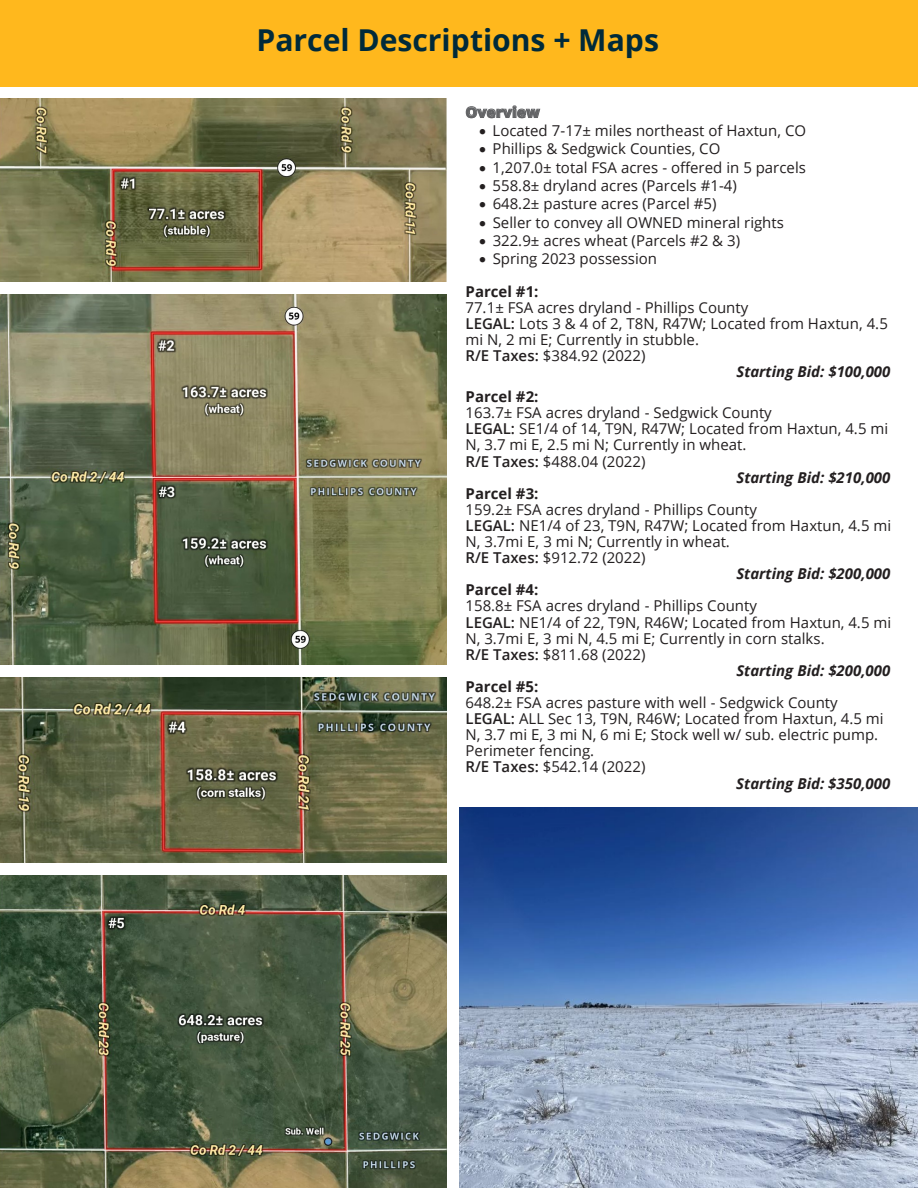
<style>
.page{position:relative;width:918px;height:1188px;background:#fff}
.page>*{position:absolute;margin:0;border:0;box-sizing:border-box;transform-origin:0 0}
.t1{font:700 30.15px "Open Sans";color:#002a3a}
.t2{font:15px/32.2px "Open Sans";color:#231f20}
.t3{font:italic 700 15px "Open Sans";color:#231f20}
.t4{font:700 15px "Open Sans";color:#231f20}
.t5{font:800 15px "Open Sans";color:#636466}
.s1{font-weight:700}
.s2{font-weight:600}
</style>
<div class="page">
<div style="left:0;top:0;width:918px;height:86px;background:#ffb81d"></div>
<img style="left:0;top:99px;width:446px;height:183px">
<img style="left:0;top:294px;width:446px;height:371px">
<img style="left:0;top:875px;width:446px;height:313px">
<img style="left:0;top:677px;width:446px;height:186px">
<img style="left:459px;top:808px;width:459px;height:380px">
<h1 class="t1" style="left:256px;top:19px;width:404px">Parcel Descriptions + Maps</h1>
<p class="t5" style="left:466px;top:101px;width:76px">Overview</p>
<p class="t2" style="left:479px;top:114px;width:329px">• Located 7-17± miles northeast of Haxtun, CO</p>
<p class="t2" style="left:479px;top:132px;width:243px">• Phillips &amp; Sedgwick Counties, CO</p>
<p class="t2" style="left:479px;top:151px;width:328px">• 1,207.0± total FSA acres - offered in 5 parcels</p>
<p class="t2" style="left:479px;top:169px;width:259px">• 558.8± dryland acres (Parcels #1-4)</p>
<p class="t2" style="left:479px;top:187px;width:239px">• 648.2± pasture acres (Parcel #5)</p>
<p class="t2" style="left:479px;top:206px;width:306px">• Seller to convey all OWNED mineral rights</p>
<p class="t2" style="left:479px;top:224px;width:263px">• 322.9± acres wheat (Parcels #2 &amp; 3)</p>
<p class="t2" style="left:466px;top:242px;width:193px;text-indent:14px">• Spring 2023 possession<br><span class="s1">Parcel #1:</span></p>
<p class="t2" style="left:466px;top:291px;width:284px">77.1± FSA acres dryland - Phillips County</p>
<p class="t2" style="left:466px;top:307px;width:424px"><span class="s2">LEGAL:</span> Lots 3 &amp; 4 of 2, T8N, R47W; Located from Haxtun, 4.5</p>
<p class="t2" style="left:466px;top:323px;width:235px">mi N, 2 mi E; Currently in stubble.</p>
<p class="t2" style="left:466px;top:339px;width:181px"><span class="s2">R/E Taxes:</span> $384.92 (2022)</p>
<p class="t3" style="left:736px;top:361px;width:156px">Starting Bid: $100,000</p>
<p class="t4" style="left:466px;top:386px;width:74px">Parcel #2:</p>
<p class="t2" style="left:466px;top:396px;width:308px">163.7± FSA acres dryland - Sedgwick County</p>
<p class="t2" style="left:466px;top:412px;width:424px"><span class="s2">LEGAL:</span> SE1/4 of 14, T9N, R47W; Located from Haxtun, 4.5 mi</p>
<p class="t2" style="left:466px;top:429px;width:282px">N, 3.7 mi E, 2.5 mi N; Currently in wheat.</p>
<p class="t2" style="left:466px;top:445px;width:181px"><span class="s2">R/E Taxes:</span> $488.04 (2022)</p>
<p class="t3" style="left:736px;top:467px;width:156px">Starting Bid: $210,000</p>
<p class="t4" style="left:466px;top:483px;width:74px">Parcel #3:</p>
<p class="t2" style="left:466px;top:493px;width:293px">159.2± FSA acres dryland - Phillips County</p>
<p class="t2" style="left:466px;top:509px;width:427px"><span class="s2">LEGAL:</span> NE1/4 of 23, T9N, R47W; Located from Haxtun, 4.5 mi</p>
<p class="t2" style="left:466px;top:525px;width:266px">N, 3.7mi E, 3 mi N; Currently in wheat.</p>
<p class="t2" style="left:466px;top:541px;width:181px"><span class="s2">R/E Taxes:</span> $912.72 (2022)</p>
<p class="t3" style="left:736px;top:563px;width:156px">Starting Bid: $200,000</p>
<p class="t4" style="left:466px;top:579px;width:74px">Parcel #4:</p>
<p class="t2" style="left:466px;top:590px;width:293px">158.8± FSA acres dryland - Phillips County</p>
<p class="t2" style="left:466px;top:606px;width:427px"><span class="s2">LEGAL:</span> NE1/4 of 22, T9N, R46W; Located from Haxtun, 4.5 mi</p>
<p class="t2" style="left:466px;top:622px;width:361px">N, 3.7mi E, 3 mi N, 4.5 mi E; Currently in corn stalks.</p>
<p class="t2" style="left:466px;top:638px;width:181px"><span class="s2">R/E Taxes:</span> $811.68 (2022)</p>
<p class="t3" style="left:736px;top:660px;width:156px">Starting Bid: $200,000</p>
<p class="t4" style="left:466px;top:676px;width:74px">Parcel #5:</p>
<p class="t2" style="left:466px;top:686px;width:374px">648.2± FSA acres pasture with well - Sedgwick County</p>
<p class="t2" style="left:466px;top:702px;width:420px"><span class="s2">LEGAL:</span> ALL Sec 13, T9N, R46W; Located from Haxtun, 4.5 mi</p>
<p class="t2" style="left:466px;top:718px;width:414px">N, 3.7 mi E, 3 mi N, 6 mi E; Stock well w/ sub. electric pump.</p>
<p class="t2" style="left:466px;top:734px;width:130px">Perimeter fencing.</p>
<p class="t2" style="left:466px;top:751px;width:181px"><span class="s2">R/E Taxes:</span> $542.14 (2022)</p>
<p class="t3" style="left:736px;top:772px;width:156px">Starting Bid: $350,000</p>
</div>
